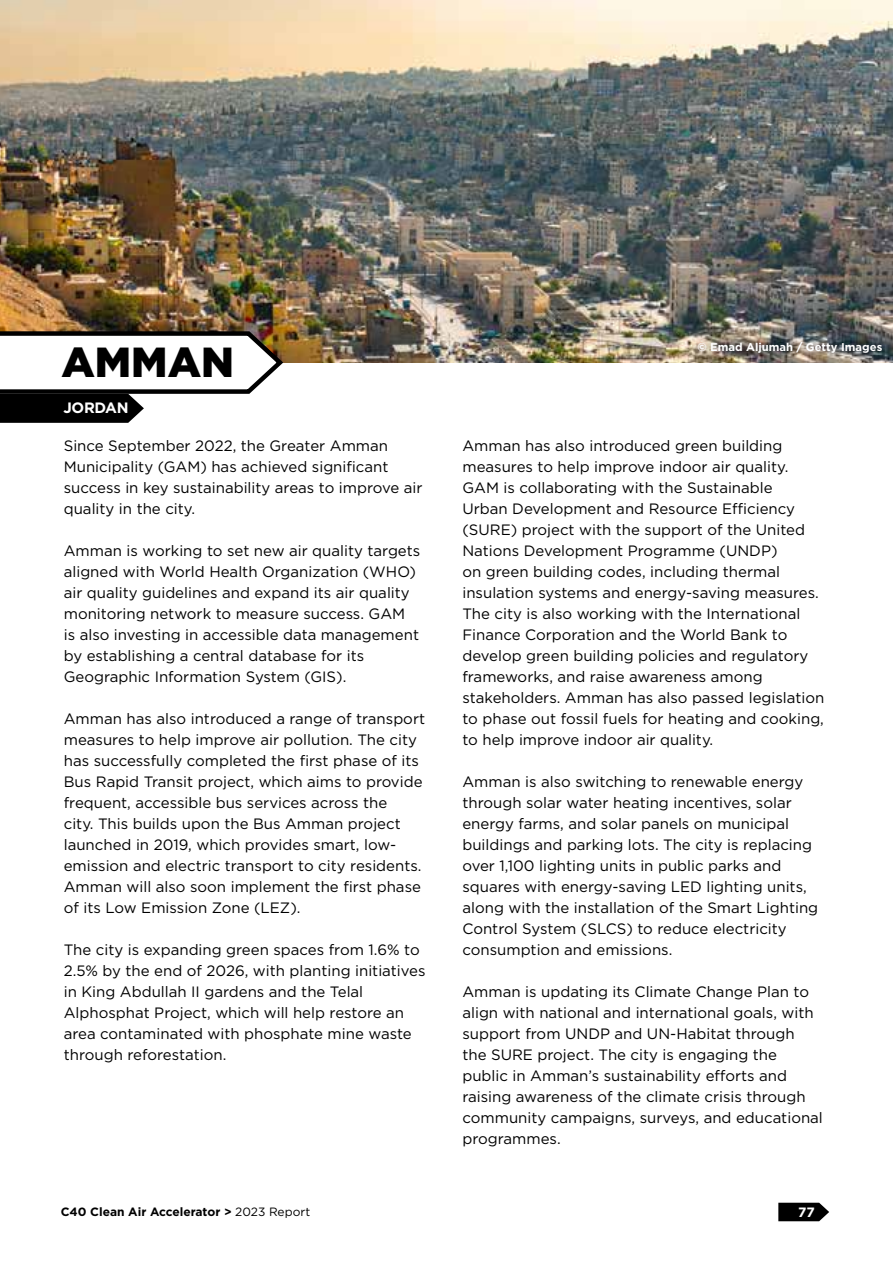
<style>
.page{position:relative;width:893px;height:1263px;background:#fff}
.page>*{position:absolute;margin:0;border:0;box-sizing:border-box;transform-origin:0 0}
.t1{font:900 42px "Gotham";color:#000}
.t2{font:15px/21px "Gotham";color:#000}
.t3{font:700 15px "Gotham";letter-spacing:-.02em;color:#fff}
.t4{font:700 13.5px "Gotham";color:#fff}
.t5{font:700 12px "Gotham";color:#000}
.t6{font:700 11.25px "Gotham";color:#fff}
.s1{font-weight:400}
</style>
<div class="page">
<img style="left:0;top:0;width:893px;height:363px">
<div style="left:690px;top:335px;width:199px;height:26px;background:#000;opacity:.75"></div>
<svg style="left:0;top:329px;width:286px;height:94px"></svg>
<svg style="left:778px;top:1203px;width:51px;height:18px"></svg>
<h1 class="t1" style="left:61px;top:333px;width:174px">AMMAN</h1>
<p class="t3" style="left:63px;top:399px;width:67px">JORDAN</p>
<p class="t2" style="left:64px;top:434px;width:360px">Since September 2022, the Greater Amman Municipality (GAM) has achieved significant success in key sustainability areas to improve air quality in the city.</p>
<p class="t2" style="left:64px;top:539px;width:358px">Amman is working to set new air quality targets aligned with World Health Organization (WHO) air quality guidelines and expand its air quality monitoring network to measure success. GAM is also investing in accessible data management by establishing a central database for its Geographic Information System (GIS).</p>
<p class="t2" style="left:64px;top:707px;width:363px">Amman has also introduced a range of transport measures to help improve air pollution. The city has successfully completed the first phase of its Bus Rapid Transit project, which aims to provide frequent, accessible bus services across the<br>city. This builds upon the Bus Amman project launched in 2019, which provides smart, low&shy;emission and electric transport to city residents.<br>Amman will also soon implement the first phase of its Low Emission Zone (LEZ).</p>
<p class="t2" style="left:64px;top:938px;width:363px">The city is expanding green spaces from 1.6% to 2.5% by the end of 2026, with planting initiatives in King Abdullah II gardens and the Telal Alphosphat Project, which will help restore an area contaminated with phosphate mine waste through reforestation.</p>
<p class="t6" style="left:698px;top:341px;width:186px">© Emad Aljumah / Getty Images</p>
<p class="t2" style="left:462px;top:434px;width:363px">Amman has also introduced green building measures to help improve indoor air quality.<br>GAM is collaborating with the Sustainable<br>Urban Development and Resource Efficiency (SURE) project with the support of the United Nations Development Programme (UNDP)<br>on green building codes, including thermal insulation systems and energy-saving measures.<br>The city is also working with the International Finance Corporation and the World Bank to develop green building policies and regulatory frameworks, and raise awareness among stakeholders. Amman has also passed legislation to phase out fossil fuels for heating and cooking, to help improve indoor air quality.</p>
<p class="t2" style="left:462px;top:770px;width:357px">Amman is also switching to renewable energy through solar water heating incentives, solar energy farms, and solar panels on municipal buildings and parking lots. The city is replacing over 1,100 lighting units in public parks and squares with energy-saving LED lighting units, along with the installation of the Smart Lighting Control System (SLCS) to reduce electricity consumption and emissions.</p>
<p class="t2" style="left:462px;top:980px;width:362px">Amman is updating its Climate Change Plan to align with national and international goals, with support from UNDP and UN-Habitat through<br>the SURE project. The city is engaging the public in Amman’s sustainability efforts and raising awareness of the climate crisis through community campaigns, surveys, and educational programmes.</p>
<p class="t5" style="left:61px;top:1205px;width:251px">C40 Clean Air Accelerator &gt; <span class="s1">2023 Report</span></p>
<p class="t4" style="left:798px;top:1204px;width:18px">77</p>
</div>
